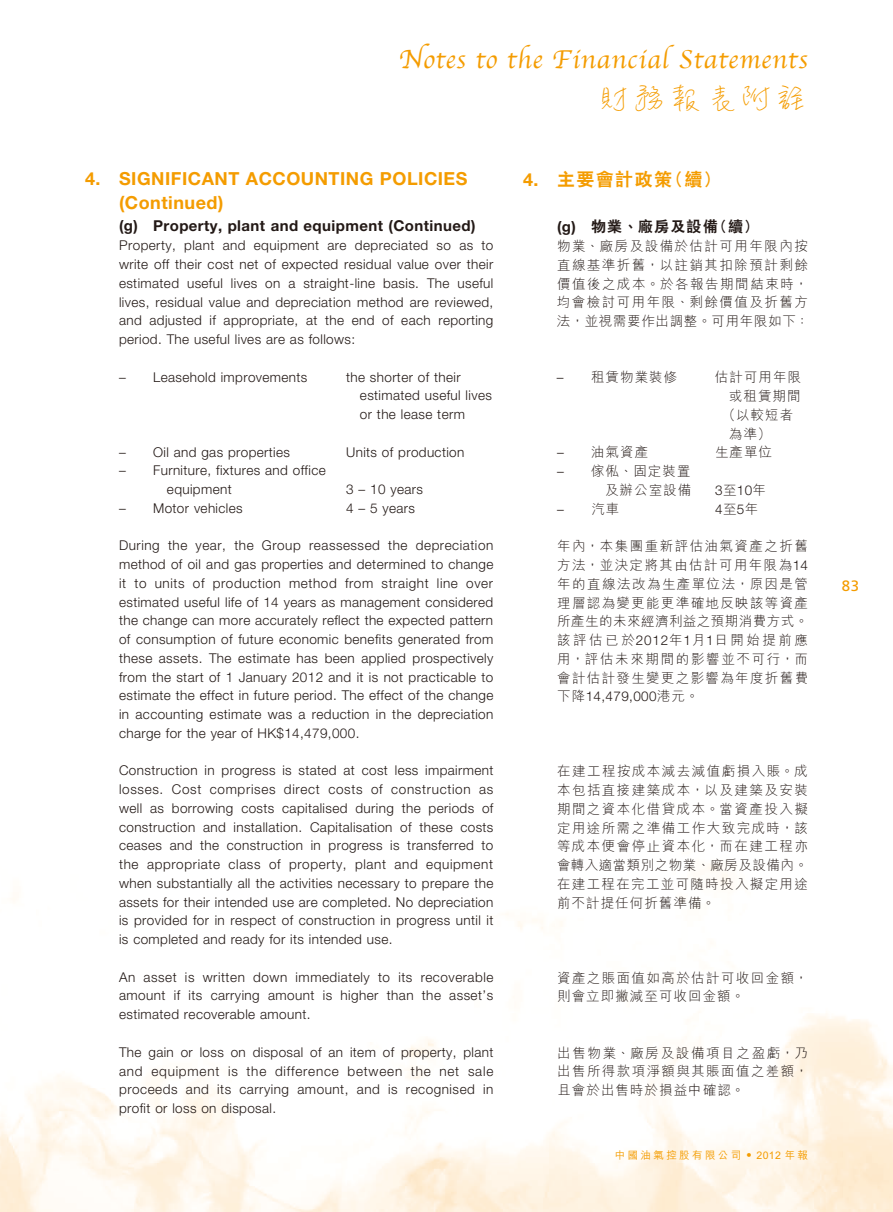
<style>
.page{position:relative;width:893px;height:1212px;background:#fff}
.page>*{position:absolute;margin:0;border:0;box-sizing:border-box;transform-origin:0 0}
.t1{font:300 33px "M Ling Wai FHK";letter-spacing:.08em;color:#f49c00}
.t2{font:27px "Apple Chancery";letter-spacing:.03em;color:#f49c00}
.t3{font:700 18px/24px "Helvetica Neue LT Std";letter-spacing:.03em;color:#f49c00}
.t4{font:800 18px "C Hei 2 HK";letter-spacing:.08em;color:#f49c00}
.t5{font:700 15px "Helvetica Neue LT Std";letter-spacing:.03em;color:#231916}
.t6{font:800 15px "C Hei 2 HK";letter-spacing:.08em;color:#231916}
.t7{font:15px "Frutiger LT Std";color:#f49c00}
.t8{font:300 13.5px/18.8px "Helvetica Neue LT Std";letter-spacing:.03em;color:#231916;text-align:justify}
.t9{font:300 13.5px/18.8px "M Hei HK";letter-spacing:.1em;color:#231916;text-align:justify}
.t10{font:300 13.5px/18.8px "M Hei HK";letter-spacing:.08em;color:#231916;text-align:right}
.t11{font:500 10.5px "M Hei HK";letter-spacing:.23em;color:#f49c00}
.s1{font-family:"Helvetica Neue LT Std";font-weight:700}
.s2{font-family:"Helvetica Neue LT Std"}
.s3{font-family:"M Hei HK"}
</style>
<div class="page">
<h2 class="t2" style="left:399px;top:37px;width:410px">Notes to the Financial Statements</h2>
<h1 class="t1" style="left:597px;top:76px;width:212px">財務報表附註</h1>
<h3 class="t3" style="left:119px;top:166px;width:350px;text-indent:-34px">4. SIGNIFICANT ACCOUNTING POLICIES (Continued)</h3>
<p class="t5" style="left:119px;top:216px;width:358px">(g) Property, plant and equipment (Continued)</p>
<p class="t8" style="left:119px;top:236px;width:376px">Property, plant and equipment are depreciated so as to write off their cost net of expected residual value over their estimated useful lives on a straight-line basis. The useful lives, residual value and depreciation method are reviewed, and adjusted if appropriate, at the end of each reporting period. The useful lives are as follows:</p>
<p class="t8" style="left:119px;top:367px;width:190px">– Leasehold improvements</p>
<p class="t8" style="left:360px;top:367px;width:133px;text-align:left;text-indent:-14px">the shorter of their estimated useful lives or the lease term</p>
<p class="t8" style="left:119px;top:442px;width:172px">– Oil and gas properties</p>
<p class="t8" style="left:346px;top:442px;width:120px">Units of production</p>
<p class="t8" style="left:167px;top:461px;width:160px;text-indent:-48px">– Furniture, fixtures and office equipment</p>
<p class="t8" style="left:346px;top:480px;width:78px">3 – 10 years</p>
<p class="t8" style="left:119px;top:498px;width:125px">– Motor vehicles</p>
<p class="t8" style="left:346px;top:498px;width:70px">4 – 5 years</p>
<p class="t8" style="left:119px;top:536px;width:376px">During the year, the Group reassessed the depreciation method of oil and gas properties and determined to change it to units of production method from straight line over estimated useful life of 14 years as management considered the change can more accurately reflect the expected pattern of consumption of future economic benefits generated from these assets. The estimate has been applied prospectively from the start of 1 January 2012 and it is not practicable to estimate the effect in future period. The effect of the change in accounting estimate was a reduction in the depreciation charge for the year of HK$14,479,000.</p>
<p class="t8" style="left:119px;top:761px;width:376px">Construction in progress is stated at cost less impairment losses. Cost comprises direct costs of construction as well as borrowing costs capitalised during the periods of construction and installation. Capitalisation of these costs ceases and the construction in progress is transferred to the appropriate class of property, plant and equipment when substantially all the activities necessary to prepare the assets for their intended use are completed. No depreciation is provided for in respect of construction in progress until it is completed and ready for its intended use.</p>
<p class="t8" style="left:119px;top:967px;width:376px">An asset is written down immediately to its recoverable amount if its carrying amount is higher than the asset’s estimated recoverable amount.</p>
<p class="t8" style="left:119px;top:1042px;width:376px">The gain or loss on disposal of an item of property, plant and equipment is the difference between the net sale proceeds and its carrying amount, and is recognised in profit or loss on disposal.</p>
<h3 class="t4" style="left:523px;top:167px;width:199px"><span class="s1">4.</span> 主要會計政策（續）</h3>
<p class="t6" style="left:557px;top:216px;width:203px"><span class="s1">(g)</span> 物業、廠房及設備（續）</p>
<p class="t9" style="left:557px;top:236px;width:253px">物業、廠房及設備於估計可用年限內按直線基準折舊，以註銷其扣除預計剩餘價值後之成本。於各報告期間結束時，均會檢討可用年限、剩餘價值及折舊方法，並視需要作出調整。可用年限如下：</p>
<p class="t9" style="left:557px;top:368px;width:122px"><span class="s2">–</span> 租賃物業裝修</p>
<p class="t9" style="left:715px;top:368px;width:88px">估計可用年限</p>
<p class="t9" style="left:729px;top:386px;width:73px">或租賃期間</p>
<p class="t9" style="left:722px;top:405px;width:73px">（以較短者</p>
<p class="t9" style="left:729px;top:424px;width:43px">為準）</p>
<p class="t9" style="left:557px;top:443px;width:93px"><span class="s2">–</span> 油氣資產</p>
<p class="t9" style="left:715px;top:443px;width:59px">生產單位</p>
<p class="t10" style="left:557px;top:461px;width:136px"><span class="s2">–</span> 傢俬、固定裝置及辦公室設備</p>
<p class="t8" style="left:715px;top:480px;width:53px">3<span class="s3">至</span>10<span class="s3">年</span></p>
<p class="t9" style="left:557px;top:499px;width:64px"><span class="s2">–</span> 汽車</p>
<p class="t8" style="left:715px;top:499px;width:45px">4<span class="s3">至</span>5<span class="s3">年</span></p>
<p class="t9" style="left:557px;top:536px;width:253px">年內，本集團重新評估油氣資產之折舊方法，並決定將其由估計可用年限為<span class="s2">14</span>年的直線法改為生產單位法，原因是管理層認為變更能更準確地反映該等資產所產生的未來經濟利益之預期消費方式。該評估已於<span class="s2">2012</span>年<span class="s2">1</span>月<span class="s2">1</span>日開始提前應用，評估未來期間的影響並不可行，而會計估計發生變更之影響為年度折舊費</p>
<p class="t8" style="left:557px;top:687px;width:143px"><span class="s3">下降</span>14,479,000<span class="s3">港元。</span></p>
<p class="t9" style="left:557px;top:761px;width:252px">在建工程按成本減去減值虧損入賬。成本包括直接建築成本，以及建築及安裝期間之資本化借貸成本。當資產投入擬定用途所需之準備工作大致完成時，該等成本便會停止資本化，而在建工程亦會轉入適當類別之物業、廠房及設備內。在建工程在完工並可隨時投入擬定用途前不計提任何折舊準備。</p>
<p class="t9" style="left:557px;top:968px;width:252px">資產之賬面值如高於估計可收回金額，則會立即撇減至可收回金額。</p>
<p class="t9" style="left:557px;top:1043px;width:253px">出售物業、廠房及設備項目之盈虧，乃出售所得款項淨額與其賬面值之差額，且會於出售時於損益中確認。</p>
<p class="t11" style="left:615px;top:1147px;width:195px">中國油氣控股有限公司•2012 年報</p>
<p class="t7" style="left:842px;top:577px;width:19px">83</p>
</div>
